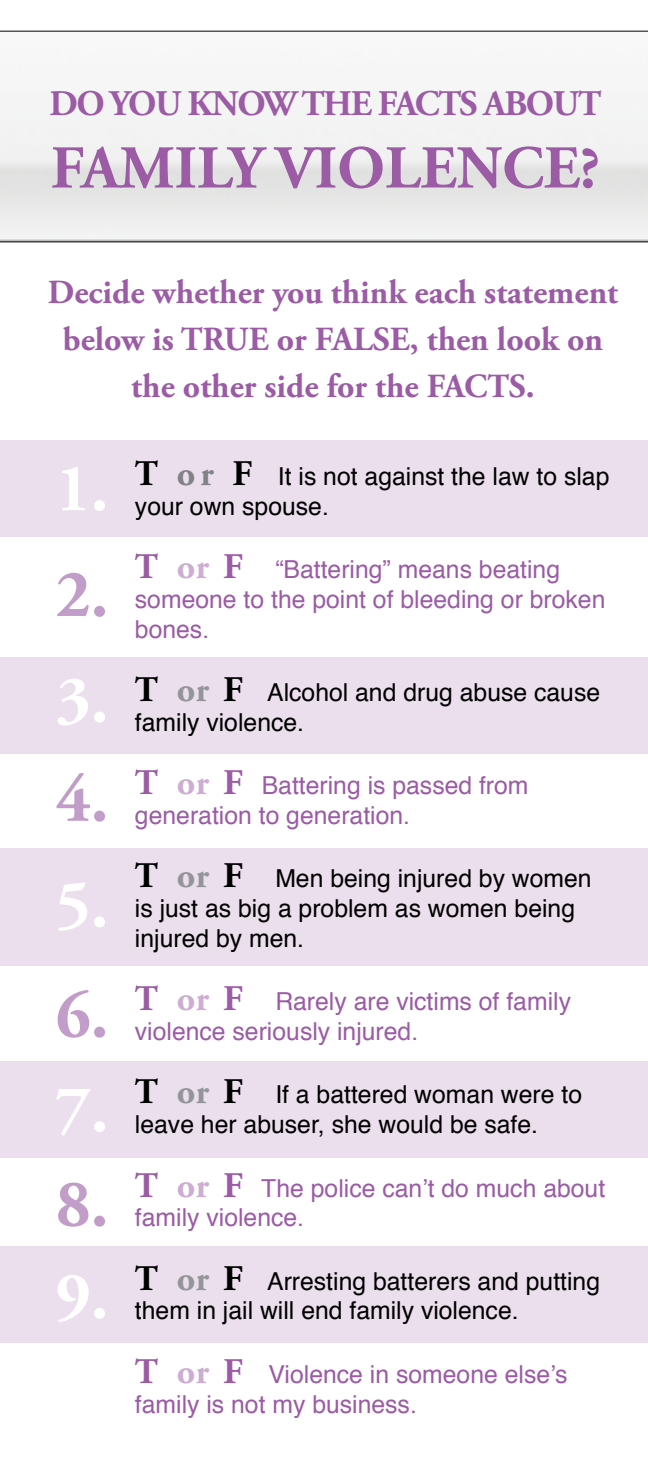
<style>
.page{position:relative;width:648px;height:1458px;background:#fff}
.page>*{position:absolute;margin:0;border:0;box-sizing:border-box;transform-origin:0 0}
.t1{font:700 67.5px "Adobe Garamond Pro";color:#fff}
.t2{font:700 67.5px "Adobe Garamond Pro";color:#c39dc9}
.t3{font:700 60.75px "Adobe Garamond Pro";color:#9b5ba5}
.t4{font:700 36px "Adobe Garamond Pro";letter-spacing:-.04em;color:#9b5ba5}
.t5{font:700 33.75px/47.2px "Adobe Garamond Pro";color:#9b5ba5;text-align:center}
.t6{font:24.75px/29.7px "Helvetica";color:#000}
.t7{font:24.75px/29.7px "Helvetica";color:#9b5ba5}
.s1{font-family:"Adobe Garamond Pro";font-weight:700;font-size:36px}
.s2{font-family:"Adobe Garamond Pro";font-weight:700;font-size:36px;color:#808285}
.s3{font-family:"Adobe Garamond Pro";font-weight:700;font-size:36px;color:#cdadd2}
.s4{font-family:"Adobe Garamond Pro";font-weight:700;font-size:36px;color:#939598}
</style>
<div class="page">
<div style="left:0;top:440px;width:648px;height:96px;background:#ebdeed"></div>
<div style="left:0;top:657px;width:648px;height:97px;background:#ebdeed"></div>
<div style="left:0;top:848px;width:648px;height:118px;background:#ebdeed"></div>
<div style="left:0;top:1061px;width:648px;height:97px;background:#ebdeed"></div>
<div style="left:0;top:1246px;width:648px;height:96px;background:#ebdeed"></div>
<svg style="left:0;top:31px;width:648px;height:211px"></svg>
<h3 class="t4" style="left:49px;top:82px;width:553px">DO YOU KNOW THE FACTS ABOUT</h3>
<h2 class="t3" style="left:51px;top:133px;width:551px">FAMILY VIOLENCE?</h2>
<h3 class="t5" style="left:48px;top:269px;width:572px">Decide whether you think each statement below is TRUE or FALSE, then look on the other side for the FACTS.</h3>
<h1 class="t1" style="left:56px;top:450px;width:54px">1.</h1>
<h1 class="t2" style="left:56px;top:555px;width:54px">2.</h1>
<h1 class="t1" style="left:56px;top:661px;width:54px">3.</h1>
<h1 class="t2" style="left:56px;top:760px;width:54px">4.</h1>
<h1 class="t1" style="left:56px;top:866px;width:54px">5.</h1>
<h1 class="t2" style="left:56px;top:976px;width:54px">6.</h1>
<h1 class="t1" style="left:56px;top:1071px;width:54px">7.</h1>
<h1 class="t2" style="left:56px;top:1165px;width:54px">8.</h1>
<h1 class="t1" style="left:56px;top:1257px;width:54px">9.</h1>
<p class="t6" style="left:135px;top:462px;width:476px"><span class="s1">T</span> <span class="s2">o r</span> <span class="s1">F</span> It is not against the law to slap your own spouse.</p>
<p class="t7" style="left:135px;top:555px;width:472px"><span class="s1">T</span> <span class="s3">or</span> <span class="s1">F</span> “Battering” means beating someone to the point of bleeding or broken bones.</p>
<p class="t6" style="left:135px;top:678px;width:467px"><span class="s1">T</span> <span class="s4">or</span> <span class="s1">F</span> Alcohol and drug abuse cause family violence.</p>
<p class="t7" style="left:135px;top:771px;width:395px"><span class="s1">T</span> <span class="s3">or</span> <span class="s1">F</span> Battering is passed from generation to generation.</p>
<p class="t6" style="left:135px;top:865px;width:458px"><span class="s1">T</span> <span class="s4">or</span> <span class="s1">F</span> Men being injured by women is just as big a problem as women being injured by men.</p>
<p class="t7" style="left:135px;top:987px;width:438px"><span class="s1">T</span> <span class="s3">or</span> <span class="s1">F</span> Rarely are victims of family violence seriously injured.</p>
<p class="t6" style="left:135px;top:1081px;width:449px"><span class="s1">T</span> <span class="s4">or</span> <span class="s1">F</span> If a battered woman were to leave her abuser, she would be safe.</p>
<p class="t7" style="left:135px;top:1174px;width:472px"><span class="s1">T</span> <span class="s3">or</span> <span class="s1">F</span> The police can’t do much about family violence.</p>
<p class="t6" style="left:135px;top:1267px;width:467px"><span class="s1">T</span> <span class="s4">or</span> <span class="s1">F</span> Arresting batterers and putting them in jail will end family violence.</p>
<p class="t7" style="left:135px;top:1360px;width:434px"><span class="s1">T</span> <span class="s3">or</span> <span class="s1">F</span> Violence in someone else’s family is not my business.</p>
</div>
